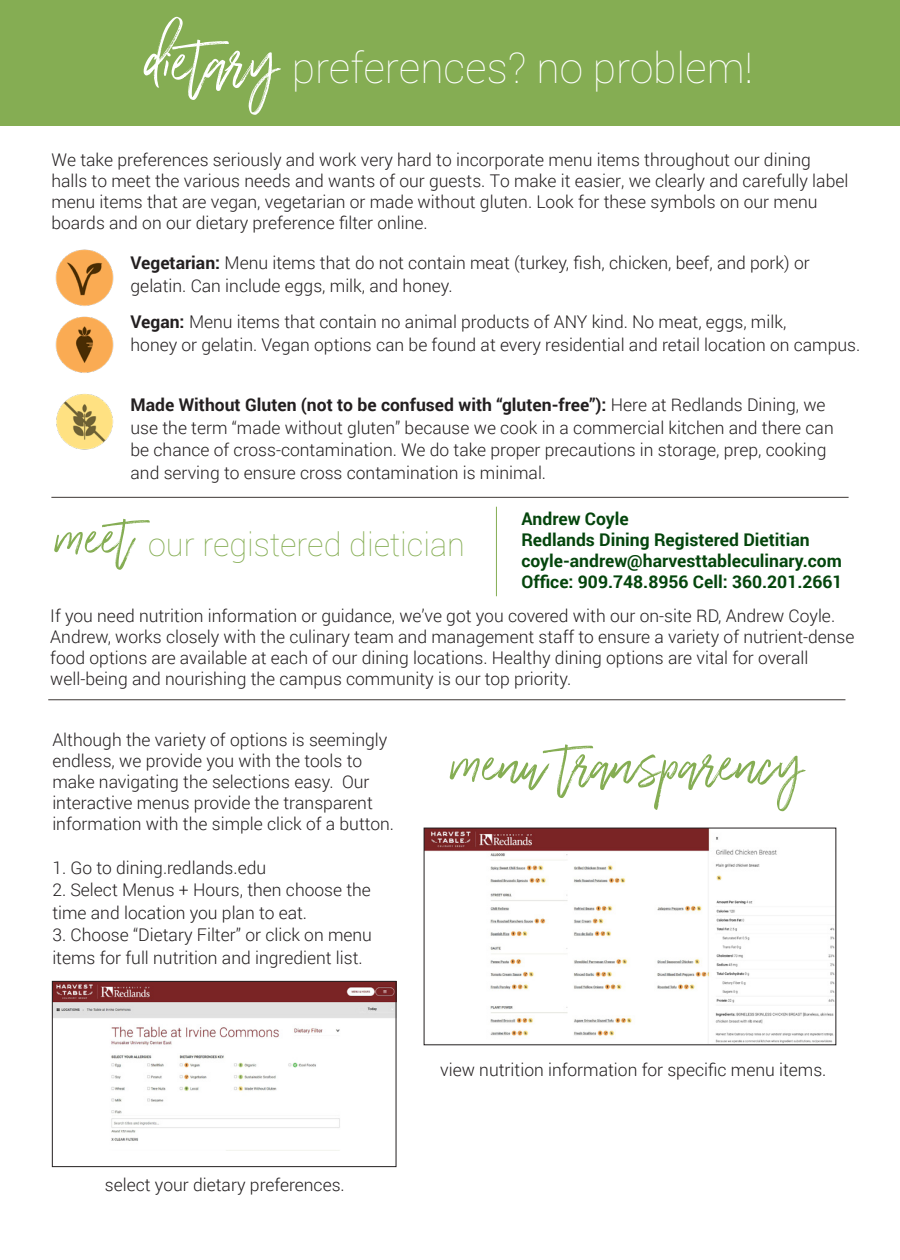
<style>
.page{position:relative;width:900px;height:1260px;background:#fff}
.page>*{position:absolute;margin:0;border:0;box-sizing:border-box;transform-origin:0 0}
.t1{font:112.5px "Wilderness Typeface";color:#fff}
.t2{font:100px "Wilderness Typeface";color:#85ad53}
.t3{font:95px "Wilderness Typeface";color:#85ad53}
.t4{font:100 42.5px "Roboto";color:#fff}
.t5{font:100 32.5px "Roboto";color:#85ad53}
.t6{font:300 17.5px/21px "Roboto";color:#231f20}
.t7{font:700 17.5px "Roboto";color:#04450c}
.s1{font-weight:700}
</style>
<div class="page">
<div style="left:0;top:0;width:900px;height:126px;background:#85ad53"></div>
<img style="left:56px;top:394px;width:58px;height:56px">
<img style="left:55px;top:249px;width:59px;height:124px">
<img style="left:54px;top:983px;width:340px;height:168px">
<div style="left:52px;top:981px;width:344px;height:186px;border:1px solid #231f20"></div>
<img style="left:426px;top:830px;width:408px;height:213px">
<hr style="left:51px;top:497px;width:798px;height:1px;background:#3e3835">
<hr style="left:48px;top:699px;width:797px;height:1px;background:#3e3835">
<hr style="left:496px;top:507px;width:1px;height:89px;background:#85ad53">
<p class="t1" style="left:147px;top:7px;width:137px">dietary</p>
<p class="t4" style="left:292px;top:38px;width:463px">preferences? no problem!</p>
<p class="t6" style="left:51px;top:148px;width:799px">We take preferences seriously and work very hard to incorporate menu items throughout our dining halls to meet the various needs and wants of our guests. To make it easier, we clearly and carefully label menu items that are vegan, vegetarian or made without gluten. Look for these symbols on our menu boards and on our dietary preference filter online.</p>
<p class="t6" style="left:131px;top:251px;width:681px;line-height:22.5px"><span class="s1">Vegetarian:</span> Menu items that do not contain meat (turkey, fish, chicken, beef, and pork) or gelatin. Can include eggs, milk, and honey.</p>
<p class="t6" style="left:131px;top:311px;width:657px"><span class="s1">Vegan:</span> Menu items that contain no animal products of ANY kind. No meat, eggs, milk,</p>
<p class="t6" style="left:131px;top:334px;width:731px">honey or gelatin. Vegan options can be found at every residential and retail location on campus.</p>
<p class="t6" style="left:131px;top:393px;width:705px;line-height:22.5px"><span class="s1">Made Without Gluten (not to be confused with “gluten-free”):</span> Here at Redlands Dining, we use the term “made without gluten” because we cook in a commercial kitchen and there can be chance of cross-contamination. We do take proper precautions in storage, prep, cooking and serving to ensure cross contamination is minimal.</p>
<p class="t3" style="left:56px;top:491px;width:79px">meet</p>
<p class="t5" style="left:148px;top:522px;width:318px">our registered dietician</p>
<p class="t7" style="left:521px;top:506px;width:109px">Andrew Coyle</p>
<p class="t7" style="left:521px;top:527px;width:290px">Redlands Dining Registered Dietitian</p>
<p class="t7" style="left:521px;top:548px;width:322px">coyle-andrew@harvesttableculinary.com</p>
<p class="t7" style="left:521px;top:569px;width:323px">Office: 909.748.8956 Cell: 360.201.2661</p>
<p class="t6" style="left:50px;top:605px;width:806px">If you need nutrition information or guidance, we’ve got you covered with our on-site RD, Andrew Coyle.<br>Andrew, works closely with the culinary team and management staff to ensure a variety of nutrient-dense food options are available at each of our dining locations. Healthy dining options are vital for overall well-being and nourishing the campus community is our top priority.</p>
<p class="t6" style="left:52px;top:728px;width:343px">Although the variety of options is seemingly endless, we provide you with the tools to make navigating the selections easy. Our interactive menus provide the transparent information with the simple click of a button.</p>
<p class="t6" style="left:52px;top:856px;width:215px">1. Go to dining.redlands.edu</p>
<p class="t6" style="left:52px;top:878px;width:320px;line-height:22.5px">2. Select Menus + Hours, then choose the time and location you plan to eat.</p>
<p class="t6" style="left:52px;top:923px;width:321px;line-height:22.5px">3. Choose “Dietary Filter” or click on menu items for full nutrition and ingredient list.</p>
<p class="t6" style="left:105px;top:1174px;width:241px">select your dietary preferences.</p>
<p class="t2" style="left:452px;top:715px;width:356px">menu transparency</p>
<p class="t6" style="left:440px;top:1058px;width:388px">view nutrition information for specific menu items.</p>
</div>
